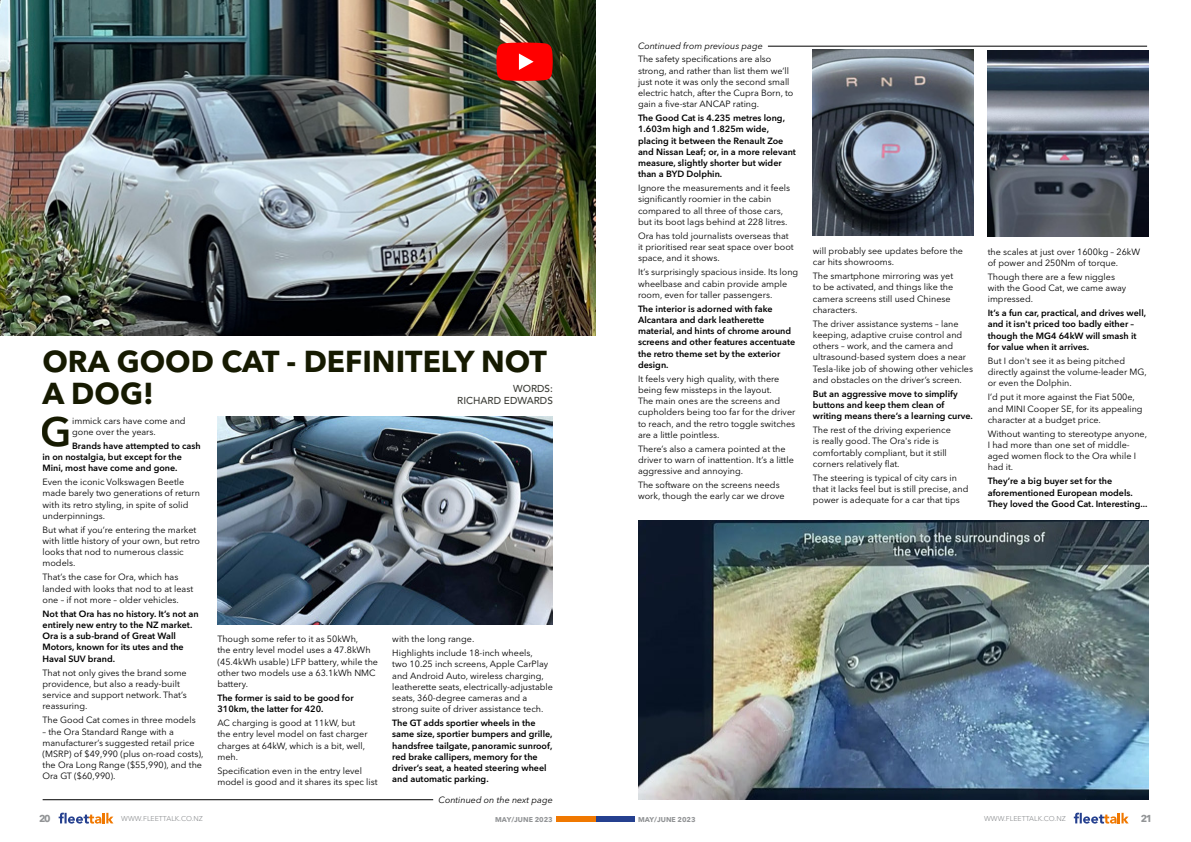
<style>
.page{position:relative;width:1191px;height:842px;background:#fff}
.page>*{position:absolute;margin:0;border:0;box-sizing:border-box;transform-origin:0 0}
.t1{font:600 40.6px "Avenir Next LT Pro";color:#161a01}
.t2{font:700 30px/32px "Avenir Next LT Pro";color:#161a01}
.t3{font:500 10px/12px "Avenir LT Std";color:#3c3d37;text-align:right}
.t4{font:700 10px "Avenir Next LT Pro";color:#929496}
.t5{font:9px/11.2px "Avenir Next LT Pro";color:#000}
.t6{font:600 9px/11.2px "Avenir Next LT Pro";color:#000}
.t7{font:italic 9px "Avenir Next LT Pro";color:#000}
.t8{font:7px "Avenir Next LT Pro";color:#929496}
.t9{font:700 7px "Avenir Next LT Pro";color:#929496}
</style>
<div class="page">
<svg style="left:1073px;top:813px;width:55px;height:11px"></svg>
<div style="left:595px;top:816px;width:39px;height:5px;background:#25408f"></div>
<svg style="left:59px;top:813px;width:54px;height:11px"></svg>
<div style="left:556px;top:816px;width:39px;height:6px;background:#f07800"></div>
<img style="left:0;top:0;width:595px;height:335px">
<hr style="left:43px;top:799px;width:390px;height:1px;background:#000">
<hr style="left:768px;top:46px;width:379px;height:1px;background:#000">
<svg style="left:496px;top:43px;width:57px;height:38px;background:#f21210"></svg>
<img style="left:217px;top:417px;width:336px;height:207px">
<img style="left:987px;top:51px;width:161px;height:186px">
<img style="left:638px;top:520px;width:510px;height:279px">
<img style="left:813px;top:50px;width:160px;height:186px">
<h2 class="t2" style="left:42px;top:345px;width:506px">ORA GOOD CAT - DEFINITELY NOT<br>A DOG!</h2>
<h1 class="t1" style="left:41px;top:407px;width:33px">G</h1>
<p class="t5" style="left:72px;top:415px;width:115px">immick cars have come and gone over the years.</p>
<p class="t3" style="left:457px;top:383px;width:97px">WORDS:<br>RICHARD EDWARDS</p>
<p class="t6" style="left:43px;top:440px;width:160px;text-indent:30px">Brands have attempted to cash in on nostalgia, but except for the<br>Mini, most have come and gone.</p>
<p class="t5" style="left:43px;top:476px;width:159px">Even the iconic Volkswagen Beetle made barely two generations of return with its retro styling, in spite of solid underpinnings.</p>
<p class="t5" style="left:43px;top:524px;width:159px">But what if you’re entering the market with little history of your own, but retro looks that nod to numerous classic models.</p>
<p class="t5" style="left:43px;top:572px;width:152px">That’s the case for Ora, which has landed with looks that nod to at least one – if not more – older vehicles.</p>
<p class="t6" style="left:43px;top:608px;width:158px">Not that Ora has no history. It’s not an entirely new entry to the NZ market.<br>Ora is a sub-brand of Great Wall<br>Motors, known for its utes and the<br>Haval SUV brand.</p>
<p class="t5" style="left:43px;top:667px;width:146px">That not only gives the brand some providence, but also a ready-built service and support network. That’s reassuring.</p>
<p class="t5" style="left:43px;top:714px;width:155px">The Good Cat comes in three models</p>
<p class="t5" style="left:43px;top:726px;width:162px">– the Ora Standard Range with a manufacturer’s suggested retail price (MSRP) of $49,990 (plus on-road costs), the Ora Long Range ($55,990), and the<br>Ora GT ($60,990).</p>
<p class="t5" style="left:217px;top:633px;width:162px">Though some refer to it as 50kWh,<br>the entry level model uses a 47.8kWh (45.4kWh usable) LFP battery, while the other two models use a 63.1kWh NMC battery.</p>
<p class="t6" style="left:217px;top:692px;width:138px">The former is said to be good for<br>310km, the latter for 420.</p>
<p class="t5" style="left:217px;top:717px;width:152px">AC charging is good at 11kW, but the entry level model on fast charger charges at 64kW, which is a bit, well, meh.</p>
<p class="t5" style="left:217px;top:765px;width:162px">Specification even in the entry level model is good and it shares its spec list</p>
<p class="t5" style="left:392px;top:632px;width:142px;line-height:14px">with the long range.<br>Highlights include 18-inch wheels,</p>
<p class="t5" style="left:392px;top:659px;width:162px">two 10.25 inch screens, Apple CarPlay and Android Auto, wireless charging, leatherette seats, electrically-adjustable seats, 360-degree cameras and a strong suite of driver assistance tech.</p>
<p class="t6" style="left:392px;top:717px;width:162px">The GT adds sportier wheels in the same size, sportier bumpers and grille, handsfree tailgate, panoramic sunroof, red brake callipers, memory for the driver’s seat, a heated steering wheel and automatic parking.</p>
<p class="t7" style="left:438px;top:794px;width:116px">Continued on the next page</p>
<p class="t7" style="left:638px;top:41px;width:126px">Continued from previous page</p>
<p class="t5" style="left:638px;top:54px;width:157px">The safety specifications are also strong, and rather than list them we’ll just note it was only the second small electric hatch, after the Cupra Born, to gain a five-star ANCAP rating.</p>
<p class="t6" style="left:638px;top:112px;width:159px">The Good Cat is 4.235 metres long,<br>1.603m high and 1.825m wide, placing it between the Renault Zoe and Nissan Leaf; or, in a more relevant measure, slightly shorter but wider than a BYD Dolphin.</p>
<p class="t5" style="left:638px;top:182px;width:154px">Ignore the measurements and it feels significantly roomier in the cabin compared to all three of those cars, but its boot lags behind at 228 litres.</p>
<p class="t5" style="left:638px;top:230px;width:157px">Ora has told journalists overseas that it prioritised rear seat space over boot space, and it shows.</p>
<p class="t5" style="left:638px;top:267px;width:162px">It’s surprisingly spacious inside. Its long wheelbase and cabin provide ample room, even for taller passengers.</p>
<p class="t6" style="left:638px;top:303px;width:159px">The interior is adorned with fake<br>Alcantara and dark leatherette material, and hints of chrome around screens and other features accentuate the retro theme set by the exterior design.</p>
<p class="t5" style="left:638px;top:373px;width:159px">It feels very high quality, with there being few missteps in the layout.<br>The main ones are the screens and cupholders being too far for the driver to reach, and the retro toggle switches are a little pointless.</p>
<p class="t5" style="left:638px;top:443px;width:157px">There’s also a camera pointed at the driver to warn of inattention. It’s a little aggressive and annoying.</p>
<p class="t5" style="left:638px;top:479px;width:148px">The software on the screens needs work, though the early car we drove</p>
<p class="t5" style="left:813px;top:245px;width:152px">will probably see updates before the car hits showrooms.</p>
<p class="t5" style="left:813px;top:270px;width:142px">The smartphone mirroring was yet to be activated, and things like the camera screens still used Chinese characters.</p>
<p class="t5" style="left:813px;top:318px;width:162px">The driver assistance systems – lane keeping, adaptive cruise control and others – work, and the camera and ultrasound-based system does a near Tesla-like job of showing other vehicles and obstacles on the driver’s screen.</p>
<p class="t6" style="left:813px;top:388px;width:161px">But an aggressive move to simplify buttons and keep them clean of writing means there’s a learning curve.</p>
<p class="t5" style="left:813px;top:424px;width:139px">The rest of the driving experience is really good. The Ora's ride is comfortably compliant, but it still corners relatively flat.</p>
<p class="t5" style="left:813px;top:472px;width:157px">The steering is typical of city cars in that it lacks feel but is still precise, and power is adequate for a car that tips</p>
<p class="t5" style="left:987px;top:246px;width:154px">the scales at just over 1600kg – 26kW of power and 250Nm of torque.</p>
<p class="t5" style="left:987px;top:271px;width:140px">Though there are a few niggles with the Good Cat, we came away impressed.</p>
<p class="t6" style="left:987px;top:307px;width:160px">It’s a fun car, practical, and drives well, and it isn't priced too badly either – though the MG4 64kW will smash it for value when it arrives.</p>
<p class="t5" style="left:987px;top:355px;width:161px">But I don't see it as being pitched directly against the volume-leader MG, or even the Dolphin.</p>
<p class="t5" style="left:987px;top:392px;width:156px">I’d put it more against the Fiat 500e, and MINI Cooper SE, for its appealing character at a budget price.</p>
<p class="t5" style="left:987px;top:428px;width:161px">Without wanting to stereotype anyone,<br>I had more than one set of middle&shy;aged women flock to the Ora while I had it.</p>
<p class="t6" style="left:987px;top:476px;width:161px">They’re a big buyer set for the aforementioned European models.<br>They loved the Good Cat. Interesting...</p>
<p class="t4" style="left:39px;top:812px;width:13px">20</p>
<p class="t8" style="left:121px;top:815px;width:83px">WWW.FLEETTALK.CO.NZ</p>
<p class="t9" style="left:495px;top:815px;width:59px">MAY/JUNE 2023</p>
<p class="t9" style="left:638px;top:815px;width:59px">MAY/JUNE 2023</p>
<p class="t8" style="left:984px;top:815px;width:83px">WWW.FLEETTALK.CO.NZ</p>
<p class="t4" style="left:1140px;top:812px;width:13px">21</p>
</div>
